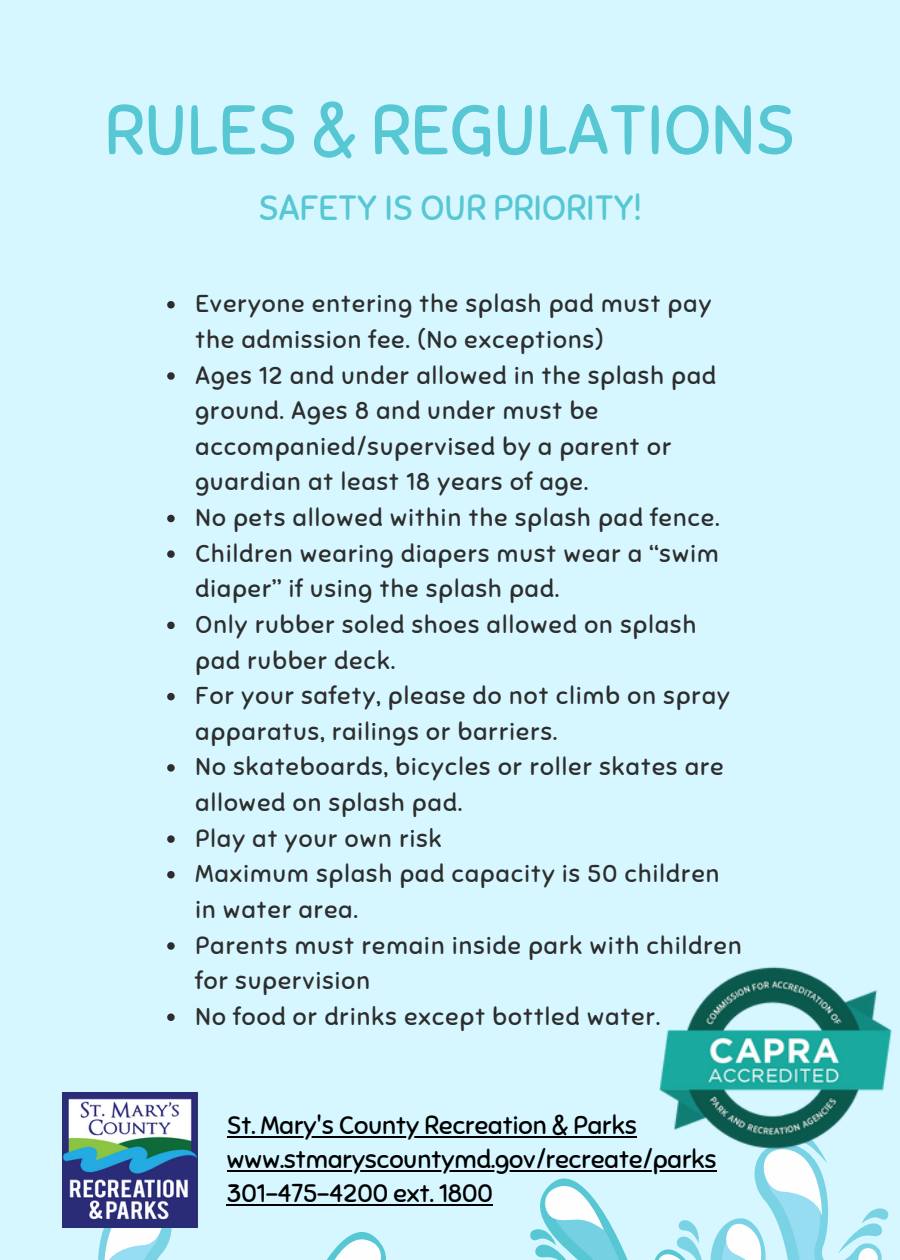
<style>
.page{position:relative;width:900px;height:1260px;background:#d6f7ff}
.page>*{position:absolute;margin:0;border:0;box-sizing:border-box;transform-origin:0 0}
.t1{font:69.5px "Sniglet";color:#56c7d3}
.t2{font:35px "Sniglet";color:#56c7d3}
.t3{font:25.25px/33.8px "Sniglet";color:#000}
.t4{font:24.5px/35.5px "Sniglet";letter-spacing:.05em;color:#2d2d2d}
</style>
<div class="page">
<svg style="left:167px;top:301px;width:8px;height:8px"></svg>
<svg style="left:167px;top:372px;width:8px;height:8px"></svg>
<svg style="left:167px;top:515px;width:8px;height:7px"></svg>
<svg style="left:167px;top:550px;width:8px;height:8px"></svg>
<svg style="left:167px;top:622px;width:8px;height:7px"></svg>
<svg style="left:167px;top:693px;width:8px;height:7px"></svg>
<svg style="left:167px;top:764px;width:8px;height:8px"></svg>
<svg style="left:167px;top:835px;width:8px;height:8px"></svg>
<svg style="left:167px;top:871px;width:8px;height:8px"></svg>
<svg style="left:167px;top:942px;width:8px;height:8px"></svg>
<svg style="left:167px;top:1014px;width:8px;height:7px"></svg>
<svg style="left:530px;top:1178px;width:359px;height:82px"></svg>
<svg style="left:62px;top:1166px;width:368px;height:94px"></svg>
<img style="left:63px;top:1093px;width:135px;height:135px">
<hr style="left:227px;top:1136px;width:410px;height:2px;background:#000">
<hr style="left:227px;top:1170px;width:490px;height:2px;background:#000">
<hr style="left:227px;top:1204px;width:266px;height:1px;background:#000">
<img style="left:643px;top:966px;width:249px;height:222px">
<h1 class="t1" style="left:104px;top:88px;width:693px">RULES &amp; REGULATIONS</h1>
<h2 class="t2" style="left:258px;top:187px;width:385px">SAFETY IS OUR PRIORITY!</h2>
<p class="t4" style="left:195px;top:286px;width:548px">Everyone entering the splash pad must pay the admission fee. (No exceptions)<br>Ages 12 and under allowed in the splash pad ground. Ages 8 and under must be accompanied/supervised by a parent or guardian at least 18 years of age.<br>No pets allowed within the splash pad fence.<br>Children wearing diapers must wear a “swim diaper” if using the splash pad.<br>Only rubber soled shoes allowed on splash pad rubber deck.<br>For your safety, please do not climb on spray apparatus, railings or barriers.<br>No skateboards, bicycles or roller skates are allowed on splash pad.<br>Play at your own risk<br>Maximum splash pad capacity is 50 children in water area.<br>Parents must remain inside park with children for supervision<br>No food or drinks except bottled water.</p>
<p class="t3" style="left:227px;top:1109px;width:491px">St. Mary's County Recreation &amp; Parks www.stmaryscountymd.gov/recreate/parks<br>301-475-4200 ext. 1800</p>
</div>
